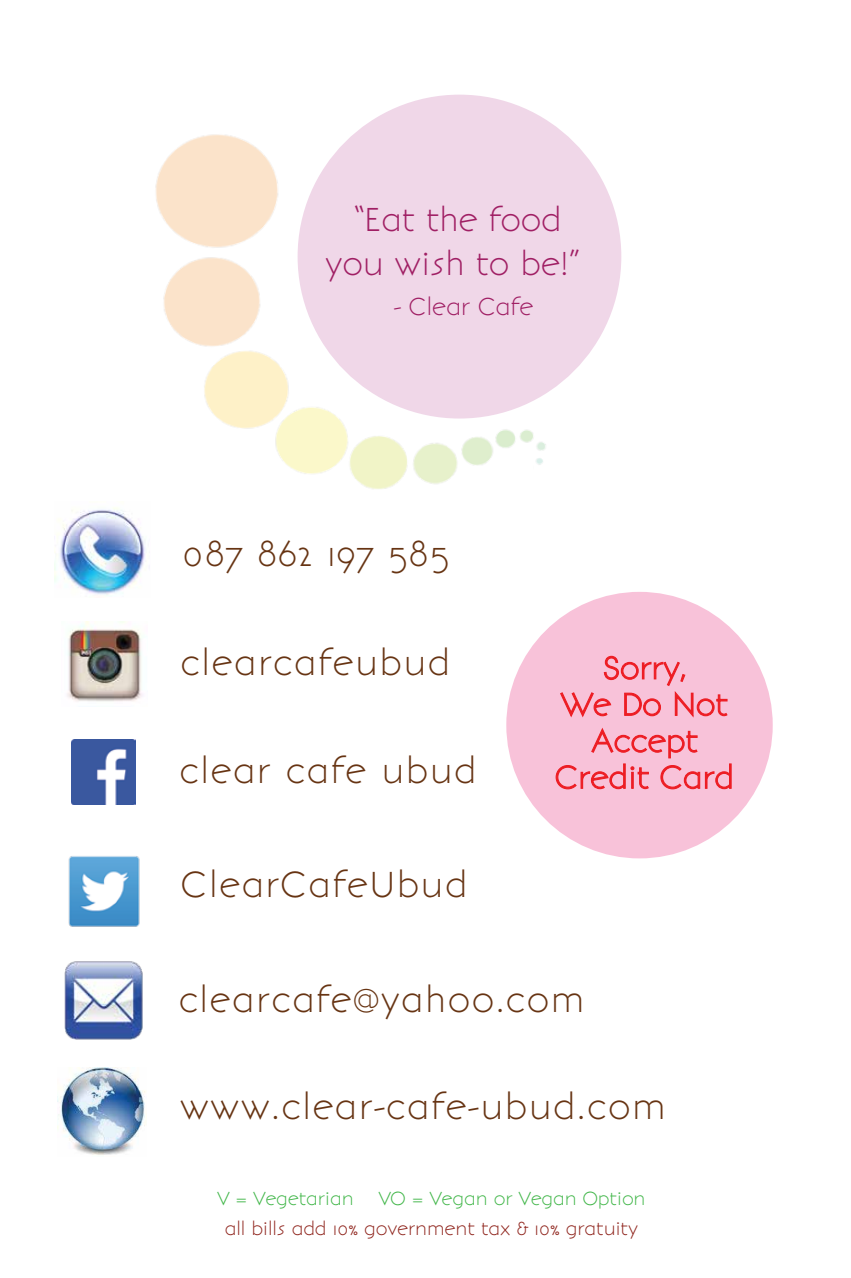
<style>
.page{position:relative;width:851px;height:1278px;background:#fff}
.page>*{position:absolute;margin:0;border:0;box-sizing:border-box;transform-origin:0 0}
.t1{font:300 34.5px "Bonveno CF";color:#673413}
.t2{font:300 31.65px/44.2px "Bonveno CF";letter-spacing:-.05em;color:#a01f64;text-align:center}
.t3{font:300 23.25px "Bonveno CF";letter-spacing:-.05em;color:#a01f64}
.t4{font:300 18px "Bonveno CF";letter-spacing:-.05em;color:#8f241c}
.t5{font:300 18px "Bonveno CF";letter-spacing:-.05em;color:#41b649}
</style>
<div class="page">
<img style="left:155px;top:94px;width:467px;height:395px">
<svg style="left:523px;top:461px;width:11px;height:11px"></svg>
<img style="left:71px;top:739px;width:65px;height:64px">
<img style="left:67px;top:621px;width:76px;height:81px">
<img style="left:54px;top:507px;width:91px;height:89px">
<img style="left:64px;top:961px;width:79px;height:79px">
<div style="left:298px;top:95px;width:323px;height:323px;background:#f0d7e8;border-radius:50%"></div>
<div style="left:506px;top:591px;width:267px;height:267px;background:#f8c2d9;border-radius:50%"></div>
<svg style="left:560px;top:655px;width:168px;height:63px"></svg>
<svg style="left:555px;top:728px;width:177px;height:61px"></svg>
<img style="left:68px;top:856px;width:72px;height:71px">
<img style="left:57px;top:1067px;width:89px;height:88px">
<p class="t2" style="left:324px;top:197px;width:257px">“Eat the food you wish to be!”</p>
<p class="t3" style="left:393px;top:291px;width:142px">- Clear Cafe</p>
<p class="t1" style="left:181px;top:529px;width:270px">087 862 197 585</p>
<p class="t1" style="left:180px;top:639px;width:273px">clearcafeubud</p>
<p class="t1" style="left:179px;top:747px;width:300px">clear cafe ubud</p>
<p class="t1" style="left:181px;top:860px;width:289px">ClearCafeUbud</p>
<p class="t1" style="left:178px;top:976px;width:409px">clearcafe@yahoo.com</p>
<p class="t1" style="left:179px;top:1083px;width:489px">www.clear-cafe-ubud.com</p>
<p class="t5" style="left:217px;top:1185px;width:139px">V = Vegetarian</p>
<p class="t5" style="left:378px;top:1185px;width:269px">VO = Vegan or Vegan Option</p>
<p class="t4" style="left:224px;top:1215px;width:415px">all bills add 10% government tax &amp; 10% gratuity</p>
</div>
